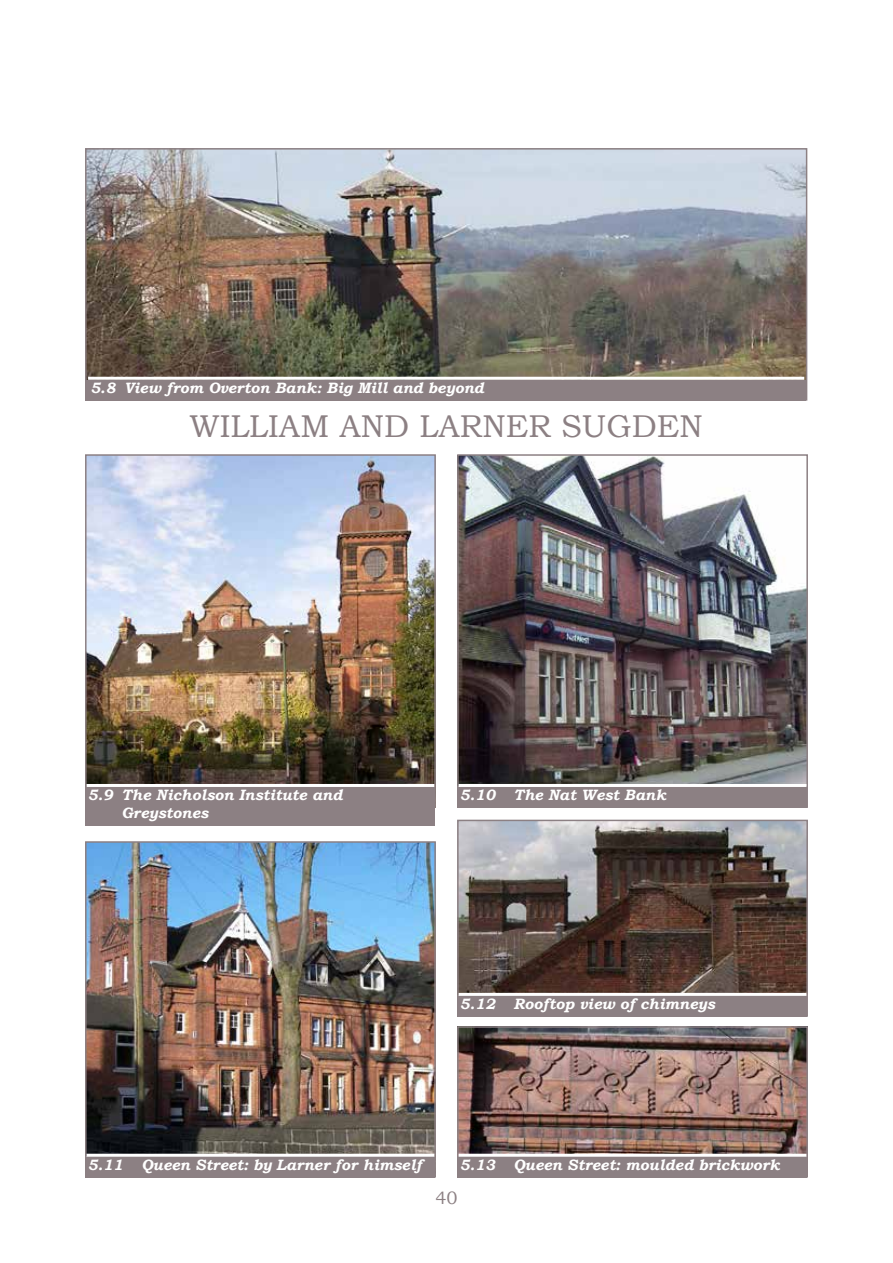
<style>
.page{position:relative;width:893px;height:1263px;background:#fff}
.page>*{position:absolute;margin:0;border:0;box-sizing:border-box;transform-origin:0 0}
.t1{font:31.5px "Bookman Old Style";color:#8c8083}
.t2{font:18px "Bookman Old Style";color:#8c8083}
.t3{font:italic 700 15px/18px "Bookman Old Style";color:#fff}
</style>
<div class="page">
<img style="left:88px;top:844px;width:345px;height:310px">
<div style="left:85px;top:841px;width:351px;height:336px;border:2px solid #8c8083"></div>
<div style="left:85px;top:1157px;width:350px;height:21px;background:#8c8083"></div>
<hr style="left:87px;top:1154px;width:347px;height:3px;background:#fff">
<img style="left:460px;top:823px;width:345px;height:170px">
<div style="left:457px;top:820px;width:351px;height:197px;border:2px solid #8c8083"></div>
<div style="left:457px;top:996px;width:350px;height:21px;background:#8c8083"></div>
<hr style="left:459px;top:993px;width:347px;height:3px;background:#fff">
<img style="left:460px;top:1029px;width:345px;height:125px">
<div style="left:457px;top:1026px;width:351px;height:151px;border:2px solid #8c8083"></div>
<div style="left:457px;top:1157px;width:350px;height:21px;background:#8c8083"></div>
<hr style="left:459px;top:1154px;width:347px;height:3px;background:#fff">
<img style="left:88px;top:457px;width:345px;height:327px">
<div style="left:85px;top:454px;width:351px;height:354px;border:2px solid #8c8083"></div>
<div style="left:85px;top:787px;width:350px;height:38px;background:#8c8083"></div>
<hr style="left:87px;top:784px;width:347px;height:3px;background:#fff">
<img style="left:460px;top:457px;width:345px;height:327px">
<div style="left:457px;top:454px;width:351px;height:354px;border:2px solid #8c8083"></div>
<div style="left:457px;top:787px;width:350px;height:21px;background:#8c8083"></div>
<hr style="left:459px;top:784px;width:347px;height:3px;background:#fff">
<img style="left:88px;top:151px;width:716px;height:226px">
<div style="left:86px;top:380px;width:720px;height:21px;background:#8c8083"></div>
<p class="t3" style="left:90px;top:379px;width:396px">5.8 View from Overton Bank: Big Mill and beyond</p>
<h1 class="t1" style="left:189px;top:406px;width:515px">WILLIAM AND LARNER SUGDEN</h1>
<p class="t3" style="left:121px;top:786px;width:223px;text-indent:-34px">5.9 The Nicholson Institute and<br>Greystones</p>
<p class="t3" style="left:460px;top:786px;width:208px">5.10 The Nat West Bank</p>
<p class="t3" style="left:460px;top:995px;width:257px">5.12 Rooftop view of chimneys</p>
<p class="t3" style="left:87px;top:1156px;width:336px">5.11 Queen Street: by Larner for himself</p>
<p class="t3" style="left:460px;top:1156px;width:322px">5.13 Queen Street: moulded brickwork</p>
<p class="t2" style="left:435px;top:1186px;width:24px">40</p>
</div>
